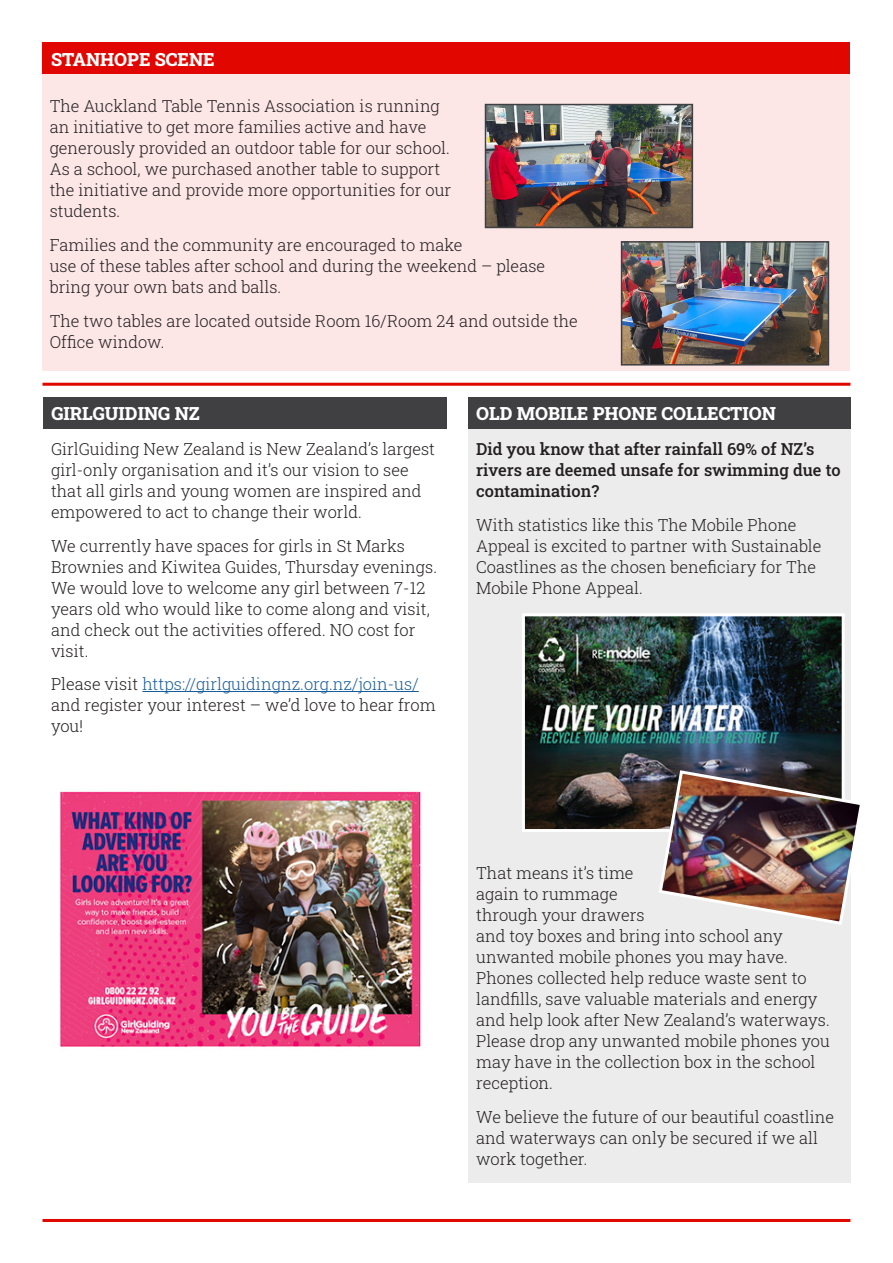
<style>
.page{position:relative;width:893px;height:1263px;background:#fff}
.page>*{position:absolute;margin:0;border:0;box-sizing:border-box;transform-origin:0 0}
.t1{font:800 18px "Roboto Slab";color:#fff}
.body_text{font:300 16.5px/21px "Roboto Slab";color:#231f20}
.body_text-2{font:500 16.5px/21px "Roboto Slab";color:#231f20}
.s1{color:#175d9e}
</style>
<div class="page">
<div style="left:43px;top:74px;width:807px;height:297px;background:#fce6e6"></div>
<hr style="left:43px;top:1219px;width:807px;height:3px;background:#e10600">
<div style="left:43px;top:43px;width:807px;height:31px;background:#e10600"></div>
<hr style="left:43px;top:383px;width:807px;height:3px;background:#e10600">
<hr style="left:142px;top:691px;width:277px;height:1px;background:#175d9e">
<div style="left:43px;top:397px;width:404px;height:32px;background:#404042"></div>
<img style="left:488px;top:107px;width:202px;height:118px">
<div style="left:485px;top:104px;width:208px;height:124px;border:2px solid #404042"></div>
<img style="left:624px;top:244px;width:202px;height:119px">
<div style="left:621px;top:241px;width:208px;height:125px;border:2px solid #404042"></div>
<img style="left:60px;top:791px;width:361px;height:256px">
<div style="left:468px;top:429px;width:382px;height:753px;background:#ececec"></div>
<div style="left:468px;top:397px;width:382px;height:32px;background:#404042"></div>
<img style="left:526px;top:617px;width:315px;height:211px">
<div style="left:522px;top:613px;width:323px;height:219px;border:3px solid #fff"></div>
<img style="left:657px;top:768px;width:203px;height:159px">
<p class="t1" style="left:51px;top:47px;width:165px">STANHOPE SCENE</p>
<p class="body_text" style="left:50px;top:95px;width:403px">The Auckland Table Tennis Association is running an initiative to get more families active and have generously provided an outdoor table for our school.<br>As a school, we purchased another table to support the initiative and provide more opportunities for our students.</p>
<p class="body_text" style="left:50px;top:234px;width:497px">Families and the community are encouraged to make<br>use of these tables after school and during the weekend – please bring your own bats and balls.</p>
<p class="body_text" style="left:50px;top:310px;width:530px">The two tables are located outside Room 16/Room 24 and outside the<br>Office window.</p>
<p class="t1" style="left:51px;top:401px;width:150px">GIRLGUIDING NZ</p>
<p class="body_text" style="left:51px;top:438px;width:386px">GirlGuiding New Zealand is New Zealand’s largest girl-only organisation and it’s our vision to see that all girls and young women are inspired and empowered to act to change their world.</p>
<p class="body_text" style="left:51px;top:535px;width:388px">We currently have spaces for girls in St Marks Brownies and Kiwitea Guides, Thursday evenings.<br>We would love to welcome any girl between 7-12 years old who would like to come along and visit, and check out the activities offered. NO cost for visit.</p>
<p class="body_text" style="left:51px;top:673px;width:386px">Please visit <span class="s1">https://girlguidingnz.org.nz/join-us/ </span>and register your interest – we’d love to hear from you!</p>
<p class="t1" style="left:476px;top:401px;width:301px">OLD MOBILE PHONE COLLECTION</p>
<p class="body_text-2" style="left:476px;top:438px;width:366px">Did you know that after rainfall 69% of NZ’s rivers are deemed unsafe for swimming due to contamination?</p>
<p class="body_text" style="left:476px;top:514px;width:347px">With statistics like this The Mobile Phone Appeal is excited to partner with Sustainable Coastlines as the chosen beneficiary for The Mobile Phone Appeal.</p>
<p class="body_text" style="left:476px;top:862px;width:355px">That means it’s time<br>again to rummage<br>through your drawers<br>and toy boxes and bring into school any unwanted mobile phones you may have.<br>Phones collected help reduce waste sent to landfills, save valuable materials and energy and help look after New Zealand’s waterways.<br>Please drop any unwanted mobile phones you may have in the collection box in the school reception.</p>
<p class="body_text" style="left:476px;top:1106px;width:359px">We believe the future of our beautiful coastline and waterways can only be secured if we all work together.</p>
</div>
